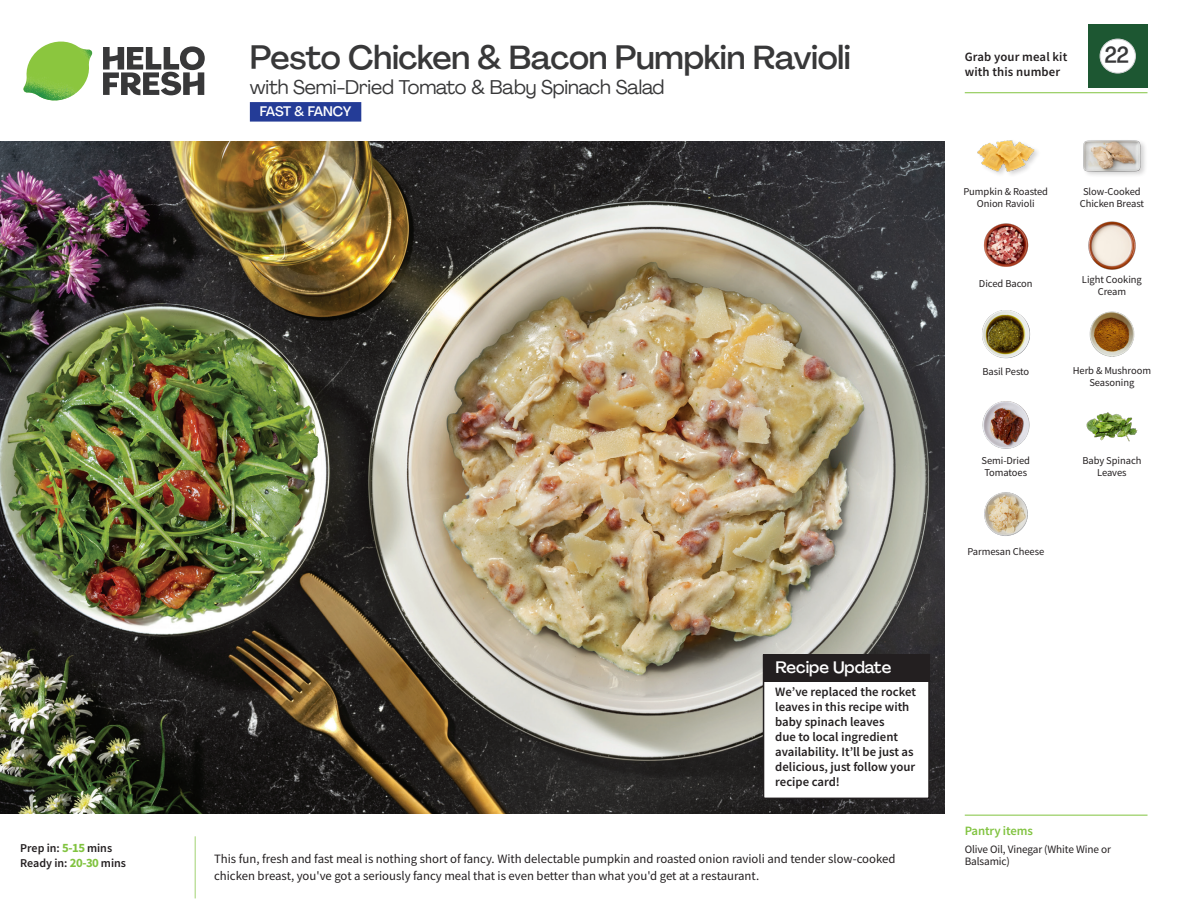
<style>
.page{position:relative;width:1188px;height:918px;background:#fff}
.page>*{position:absolute;margin:0;border:0;box-sizing:border-box;transform-origin:0 0}
._15_Titel_UK{font:500 33px "Agrandir";letter-spacing:-.015em;color:#383839}
._002_Label_Nr{font:500 22.8px "Agrandir";color:#383839;scale:.94 1}
._15_Titel_UK-2{font:19.5px "Agrandir";letter-spacing:-.01em;color:#383839}
.Steps_Text_AU{font:500 16.5px "Agrandir";color:#fff}
.t1{font:500 13.5px "Agrandir";letter-spacing:-.035em;color:#fff}
.Step_6_Text_AU{font:12.75px/16.5px "Source Sans Pro";color:#231f20}
.Steps_Text_AU-2{font:600 12.75px/15px "Source Sans Pro";color:#231f20}
._04_Headers_Front{font:600 12.75px "Source Sans Pro";letter-spacing:-.01em;color:#81c340}
._04_Intro{font:600 12px "Source Sans Pro";color:#231f20}
._05_Pantry{font:11.25px/12px "Source Sans Pro";letter-spacing:-.01em;color:#231f20}
._18_FRONT_ingredients{font:10.5px/12px "Source Sans Pro";letter-spacing:-.005em;color:#231f20;text-align:center}
.s1{font-weight:700;font-size:12.75px;color:#81c340}
</style>
<div class="page">
<svg style="left:103px;top:46px;width:102px;height:49px"></svg>
<img style="left:23px;top:42px;width:69px;height:59px">
<img style="left:0;top:142px;width:945px;height:672px">
<div style="left:250px;top:102px;width:111px;height:20px;background:#243c97"></div>
<img style="left:1089px;top:311px;width:46px;height:46px">
<img style="left:1086px;top:412px;width:51px;height:30px">
<img style="left:982px;top:401px;width:48px;height:48px">
<img style="left:984px;top:492px;width:44px;height:44px">
<img style="left:982px;top:310px;width:48px;height:49px">
<img style="left:983px;top:223px;width:46px;height:44px">
<img style="left:1088px;top:221px;width:48px;height:49px">
<div style="left:976px;top:139px;width:65px;height:39px;background:#231f20;opacity:.2"></div>
<img style="left:977px;top:139px;width:57px;height:39px">
<div style="left:1082px;top:139px;width:66px;height:40px;background:#231f20;opacity:.2"></div>
<img style="left:1083px;top:139px;width:58px;height:40px">
<hr style="left:965px;top:815px;width:183px;height:1px;background:#81c340">
<hr style="left:965px;top:92px;width:183px;height:1px;background:#81c340">
<div style="left:1088px;top:24px;width:60px;height:64px;background:#1d5732"></div>
<div style="left:1100px;top:39px;width:35px;height:34px;background:#fff;border-radius:50%"></div>
<div style="left:1100px;top:39px;width:36px;height:34px;border:1px solid #d1d2d4;border-radius:50%"></div>
<div style="left:764px;top:655px;width:165px;height:143px;background:#fff"></div>
<div style="left:763px;top:655px;width:167px;height:144px;border:2px solid #231f20"></div>
<div style="left:763px;top:655px;width:167px;height:27px;background:#231f20"></div>
<p class="_04_Intro" style="left:20px;top:841px;width:93px">Prep in: <span class="s1">5-15</span> mins</p>
<p class="_04_Intro" style="left:20px;top:856px;width:107px">Ready in: <span class="s1">20-30</span> mins</p>
<p class="_15_Titel_UK" style="left:250px;top:37px;width:603px">Pesto Chicken &amp; Bacon Pumpkin Ravioli</p>
<p class="_15_Titel_UK-2" style="left:250px;top:75px;width:416px">with Semi-Dried Tomato &amp; Baby Spinach Salad</p>
<p class="t1" style="left:260px;top:103px;width:93px">FAST &amp; FANCY</p>
<p class="Steps_Text_AU" style="left:775px;top:657px;width:117px">Recipe Update</p>
<p class="Steps_Text_AU-2" style="left:775px;top:684px;width:142px">We’ve replaced the rocket leaves in this recipe with baby spinach leaves<br>due to local ingredient availability. It’ll be just as delicious, just follow your recipe card!</p>
<p class="Step_6_Text_AU" style="left:214px;top:851px;width:683px">This fun, fresh and fast meal is nothing short of fancy. With delectable pumpkin and roasted onion ravioli and tender slow-cooked chicken breast, you've got a seriously fancy meal that is even better than what you'd get at a restaurant.</p>
<p class="Steps_Text_AU-2" style="left:965px;top:49px;width:104px">Grab your meal kit with this number</p>
<p class="_002_Label_Nr" style="left:1116px;top:41px;width:15px">2</p>
<p class="_002_Label_Nr" style="left:1105px;top:43px;width:26px">21</p>
<p class="_18_FRONT_ingredients" style="left:963px;top:185px;width:86px">Pumpkin &amp; Roasted<br>Onion Ravioli</p>
<p class="_18_FRONT_ingredients" style="left:979px;top:277px;width:55px">Diced Bacon</p>
<p class="_18_FRONT_ingredients" style="left:1080px;top:185px;width:66px">Slow-Cooked<br>Chicken Breast</p>
<p class="_18_FRONT_ingredients" style="left:1082px;top:274px;width:61px">Light Cooking<br>Cream</p>
<p class="_18_FRONT_ingredients" style="left:982px;top:366px;width:48px">Basil Pesto</p>
<p class="_18_FRONT_ingredients" style="left:981px;top:455px;width:50px;text-align:left">Semi-Dried<br>Tomatoes</p>
<p class="_18_FRONT_ingredients" style="left:1073px;top:365px;width:80px">Herb &amp; Mushroom<br>Seasoning</p>
<p class="_18_FRONT_ingredients" style="left:1082px;top:455px;width:61px">Baby Spinach<br>Leaves</p>
<p class="_18_FRONT_ingredients" style="left:967px;top:546px;width:78px">Parmesan Cheese</p>
<p class="_04_Headers_Front" style="left:965px;top:822px;width:70px">Pantry items</p>
<p class="_05_Pantry" style="left:965px;top:843px;width:148px">Olive Oil, Vinegar (White Wine or<br>Balsamic)</p>
</div>
